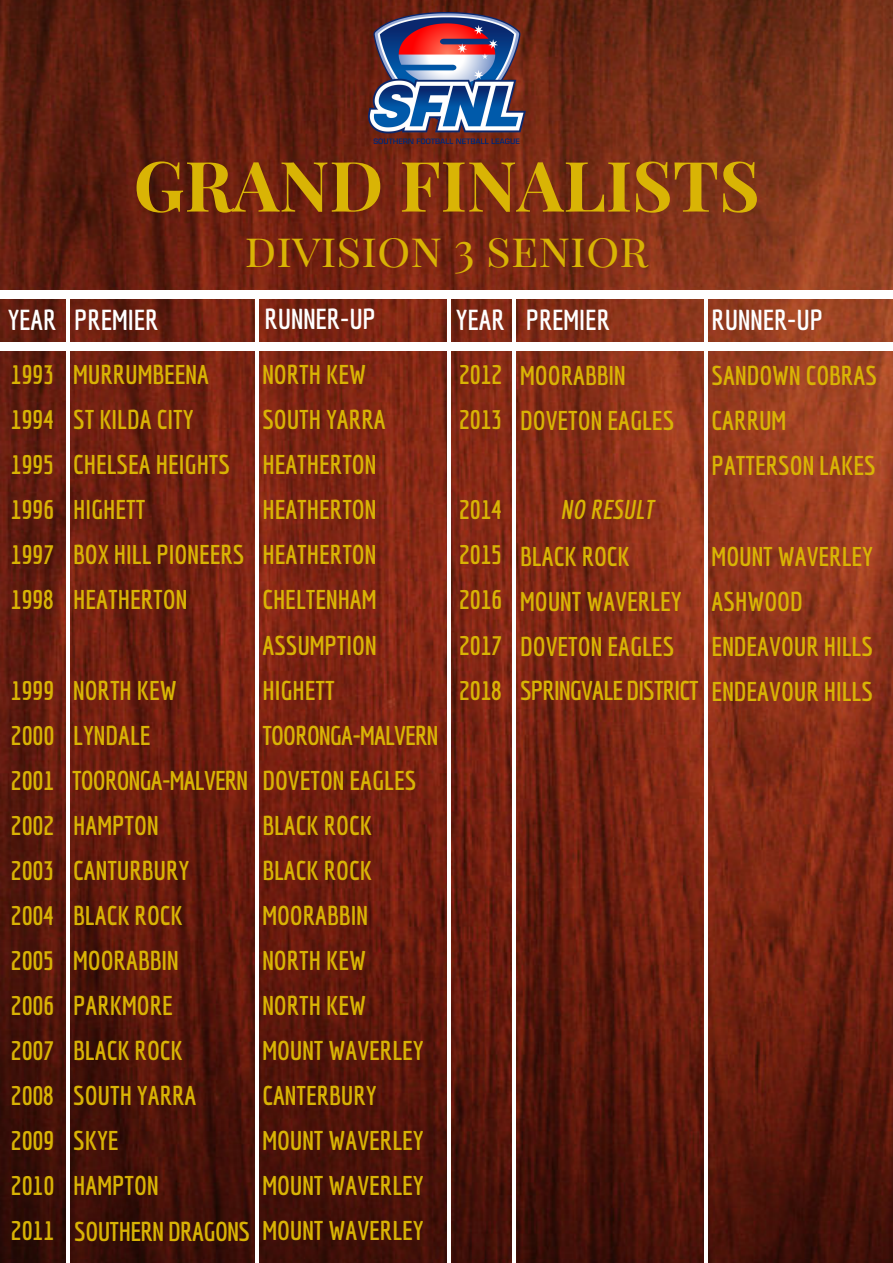
<style>
.page{position:relative;width:893px;height:1263px;background:#fff}
.page>*{position:absolute;margin:0;border:0;box-sizing:border-box;transform-origin:0 0}
.t1{font:700 69.6px "Playfair Display SC";color:#d9b405}
.t2{font:46.35px "Playfair Display SC";color:#d9b405}
.t3{font:700 28.2px "Economica";color:#fff}
.t4{font:700 26.55px/45px "Economica";color:#d9b405}
.t5{font:700 26.55px "Economica";letter-spacing:-.03em;color:#d9b405}
.t6{font:700 26.55px "Economica";letter-spacing:-.02em;color:#d9b405}
.t7{font:italic 700 26.55px "Economica";color:#d9b405}
</style>
<div class="page">
<img style="left:0;top:0;width:893px;height:1263px">
<img style="left:368px;top:12px;width:158px;height:131px">
<div style="left:0;top:290px;width:41px;height:8px;background:#fff"></div>
<div style="left:853px;top:290px;width:40px;height:8px;background:#fff"></div>
<div style="left:40px;top:290px;width:337px;height:8px;background:#fff"></div>
<div style="left:376px;top:290px;width:337px;height:8px;background:#fff"></div>
<div style="left:713px;top:290px;width:141px;height:8px;background:#fff"></div>
<div style="left:0;top:342px;width:45px;height:8px;background:#fff"></div>
<div style="left:849px;top:342px;width:44px;height:8px;background:#fff"></div>
<div style="left:43px;top:342px;width:337px;height:8px;background:#fff"></div>
<div style="left:379px;top:342px;width:338px;height:8px;background:#fff"></div>
<div style="left:716px;top:342px;width:135px;height:8px;background:#fff"></div>
<hr style="left:66px;top:295px;width:4px;height:22px;background:#fff">
<hr style="left:66px;top:1244px;width:4px;height:19px;background:#fff">
<hr style="left:66px;top:316px;width:4px;height:152px;background:#fff">
<hr style="left:66px;top:468px;width:4px;height:152px;background:#fff">
<hr style="left:66px;top:620px;width:4px;height:152px;background:#fff">
<hr style="left:66px;top:771px;width:4px;height:152px;background:#fff">
<hr style="left:66px;top:923px;width:4px;height:152px;background:#fff">
<hr style="left:66px;top:1075px;width:4px;height:152px;background:#fff">
<hr style="left:66px;top:1226px;width:4px;height:19px;background:#fff">
<hr style="left:512px;top:295px;width:4px;height:22px;background:#fff">
<svg style="left:512px;top:1255px;width:4px;height:8px"></svg>
<hr style="left:512px;top:317px;width:4px;height:152px;background:#fff">
<hr style="left:512px;top:468px;width:4px;height:152px;background:#fff">
<hr style="left:512px;top:620px;width:4px;height:152px;background:#fff">
<hr style="left:512px;top:772px;width:4px;height:152px;background:#fff">
<hr style="left:512px;top:923px;width:4px;height:152px;background:#fff">
<hr style="left:512px;top:1075px;width:4px;height:152px;background:#fff">
<hr style="left:512px;top:1227px;width:4px;height:28px;background:#fff">
<hr style="left:447px;top:296px;width:4px;height:22px;background:#fff">
<hr style="left:447px;top:1244px;width:4px;height:19px;background:#fff">
<hr style="left:447px;top:318px;width:4px;height:152px;background:#fff">
<hr style="left:447px;top:470px;width:4px;height:152px;background:#fff">
<hr style="left:447px;top:621px;width:4px;height:153px;background:#fff">
<hr style="left:447px;top:773px;width:4px;height:152px;background:#fff">
<hr style="left:447px;top:925px;width:4px;height:152px;background:#fff">
<hr style="left:447px;top:1077px;width:4px;height:152px;background:#fff">
<hr style="left:447px;top:1229px;width:4px;height:16px;background:#fff">
<hr style="left:704px;top:292px;width:4px;height:22px;background:#fff">
<hr style="left:704px;top:1242px;width:4px;height:21px;background:#fff">
<hr style="left:704px;top:313px;width:4px;height:152px;background:#fff">
<hr style="left:704px;top:465px;width:4px;height:152px;background:#fff">
<hr style="left:704px;top:617px;width:4px;height:152px;background:#fff">
<hr style="left:704px;top:768px;width:4px;height:152px;background:#fff">
<hr style="left:704px;top:920px;width:4px;height:152px;background:#fff">
<hr style="left:704px;top:1072px;width:4px;height:152px;background:#fff">
<hr style="left:704px;top:1223px;width:4px;height:20px;background:#fff">
<hr style="left:255px;top:296px;width:4px;height:22px;background:#fff">
<hr style="left:255px;top:1245px;width:4px;height:18px;background:#fff">
<hr style="left:255px;top:317px;width:4px;height:152px;background:#fff">
<hr style="left:255px;top:469px;width:4px;height:152px;background:#fff">
<hr style="left:255px;top:621px;width:4px;height:152px;background:#fff">
<hr style="left:255px;top:772px;width:4px;height:153px;background:#fff">
<hr style="left:255px;top:924px;width:4px;height:152px;background:#fff">
<hr style="left:255px;top:1076px;width:4px;height:152px;background:#fff">
<hr style="left:255px;top:1228px;width:4px;height:18px;background:#fff">
<h1 class="t1" style="left:134px;top:136px;width:628px">GRAND FINALISTS</h1>
<h2 class="t2" style="left:245px;top:217px;width:405px">DIVISION 3 SENIOR</h2>
<p class="t3" style="left:8px;top:303px;width:152px">YEAR PREMIER</p>
<p class="t3" style="left:265px;top:302px;width:113px">RUNNER-UP</p>
<p class="t3" style="left:456px;top:303px;width:156px">YEAR PREMIER</p>
<p class="t3" style="left:712px;top:303px;width:113px">RUNNER-UP</p>
<p class="t4" style="left:11px;top:352px;width:45px;text-align:justify">1993<br>1994<br>1995<br>1996<br>1997<br>1998</p>
<p class="t4" style="left:11px;top:667px;width:45px;text-align:justify">1999<br>2000<br>2001<br>2002<br>2003<br>2004<br>2005<br>2006<br>2007<br>2008<br>2009<br>2010<br>2011</p>
<p class="t4" style="left:73px;top:352px;width:173px">MURRUMBEENA<br>ST KILDA CITY<br>CHELSEA HEIGHTS<br>HIGHETT<br>BOX HILL PIONEERS<br>HEATHERTON</p>
<p class="t4" style="left:73px;top:667px;width:105px">NORTH KEW<br>LYNDALE</p>
<p class="t5" style="left:72px;top:764px;width:178px">TOORONGA-MALVERN</p>
<p class="t4" style="left:73px;top:802px;width:125px">HAMPTON<br>CANTURBURY<br>BLACK ROCK<br>MOORABBIN<br>PARKMORE<br>BLACK ROCK<br>SOUTH YARRA<br>SKYE<br>HAMPTON</p>
<p class="t6" style="left:74px;top:1216px;width:177px">SOUTHERN DRAGONS</p>
<p class="t4" style="left:262px;top:352px;width:125px">NORTH KEW<br>SOUTH YARRA<br>HEATHERTON<br>HEATHERTON<br>HEATHERTON<br>CHELTENHAM<br>ASSUMPTION<br>HIGHETT</p>
<p class="t5" style="left:262px;top:719px;width:178px">TOORONGA-MALVERN</p>
<p class="t4" style="left:262px;top:757px;width:163px">DOVETON EAGLES<br>BLACK ROCK<br>BLACK ROCK<br>MOORABBIN<br>NORTH KEW<br>NORTH KEW<br>MOUNT WAVERLEY<br>CANTERBURY<br>MOUNT WAVERLEY<br>MOUNT WAVERLEY<br>MOUNT WAVERLEY</p>
<p class="t4" style="left:459px;top:352px;width:45px">2012<br>2013</p>
<p class="t4" style="left:459px;top:487px;width:45px;text-align:justify">2014<br>2015<br>2016<br>2017<br>2018</p>
<p class="t4" style="left:520px;top:353px;width:155px">MOORABBIN<br>DOVETON EAGLES</p>
<p class="t7" style="left:560px;top:494px;width:95px">NO RESULT</p>
<p class="t4" style="left:520px;top:533px;width:163px">BLACK ROCK<br>MOUNT WAVERLEY<br>DOVETON EAGLES</p>
<p class="t5" style="left:520px;top:674px;width:180px">SPRINGVALE DISTRICT</p>
<p class="t4" style="left:712px;top:353px;width:167px">SANDOWN COBRAS<br>CARRUM<br>PATTERSON LAKES</p>
<p class="t4" style="left:712px;top:533px;width:163px">MOUNT WAVERLEY<br>ASHWOOD<br>ENDEAVOUR HILLS<br>ENDEAVOUR HILLS</p>
</div>
